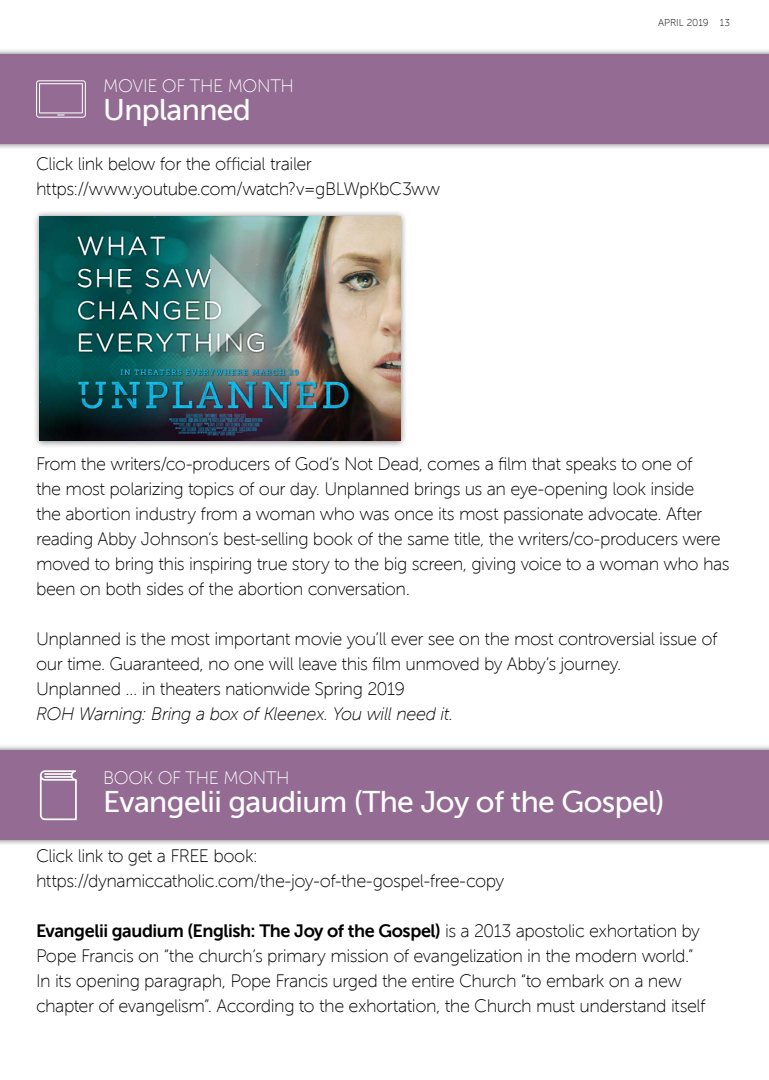
<style>
.page{position:relative;width:769px;height:1080px;background:#fff}
.page>*{position:absolute;margin:0;border:0;box-sizing:border-box;transform-origin:0 0}
.t1{font:30px "Museo Sans 500";letter-spacing:-.02em;color:#fff}
.t2{font:18px/25px "Museo Sans 100";letter-spacing:-.025em;color:#000}
.t3{font:18px "Museo Sans 700";letter-spacing:-.025em;color:#000}
.t4{font:italic 18px "Museo Sans 100";letter-spacing:-.025em;color:#000}
.t5{font:18px "Museo Sans 100";letter-spacing:-.02em;color:#fff}
.t6{font:10px "Museo Sans 100";color:#000}
.s1{font-family:"Museo Sans 100"}
</style>
<div class="page">
<div style="left:0;top:48px;width:768px;height:102px;background:#000;opacity:.5"></div>
<div style="left:0;top:54px;width:768px;height:90px;background:#936b93"></div>
<div style="left:0;top:744px;width:768px;height:102px;background:#000;opacity:.5"></div>
<div style="left:0;top:750px;width:768px;height:90px;background:#936b93"></div>
<div style="left:33px;top:209px;width:374px;height:240px;background:#000;opacity:.5"></div>
<img style="left:40px;top:216px;width:360px;height:225px">
<div style="left:211px;top:256px;width:63px;height:113px;background:#000;opacity:.5"></div>
<svg style="left:210px;top:253px;width:52px;height:104px;background:#9cb2ad"></svg>
<svg style="left:36px;top:80px;width:50px;height:38px"></svg>
<svg style="left:40px;top:770px;width:37px;height:50px"></svg>
<p class="t5" style="left:103px;top:76px;width:192px">MOVIE OF THE MONTH</p>
<h1 class="t1" style="left:103px;top:93px;width:149px">Unplanned</h1>
<p class="t2" style="left:36px;top:151px;width:405px">Click link below for the official trailer https://www.youtube.com/watch?v=gBLWpKbC3ww</p>
<p class="t6" style="left:657px;top:17px;width:73px">APRIL 2019 13</p>
<p class="t2" style="left:36px;top:451px;width:694px">From the writers/co-producers of God’s Not Dead, comes a film that speaks to one of<br>the most polarizing topics of our day. Unplanned brings us an eye-opening look inside<br>the abortion industry from a woman who was once its most passionate advocate. After reading Abby Johnson’s best-selling book of the same title, the writers/co-producers were moved to bring this inspiring true story to the big screen, giving voice to a woman who has been on both sides of the abortion conversation.</p>
<p class="t2" style="left:36px;top:626px;width:682px">Unplanned is the most important movie you’ll ever see on the most controversial issue of our time. Guaranteed, no one will leave this film unmoved by Abby’s journey.<br>Unplanned … in theaters nationwide Spring 2019</p>
<p class="t4" style="left:36px;top:704px;width:418px">ROH Warning: Bring a box of Kleenex. You will need it.</p>
<p class="t5" style="left:103px;top:768px;width:188px">BOOK OF THE MONTH</p>
<h1 class="t1" style="left:103px;top:785px;width:562px">Evangelii gaudium (The Joy of the Gospel)</h1>
<p class="t2" style="left:36px;top:843px;width:469px">Click link to get a FREE book: https://dynamiccatholic.com/the-joy-of-the-gospel-free-copy</p>
<p class="t3" style="left:36px;top:921px;width:665px">Evangelii gaudium (English: The Joy of the Gospel) <span class="s1">is a 2013 apostolic exhortation by</span></p>
<p class="t2" style="left:36px;top:943px;width:670px">Pope Francis on “the church’s primary mission of evangelization in the modern world.”<br>In its opening paragraph, Pope Francis urged the entire Church “to embark on a new chapter of evangelism”. According to the exhortation, the Church must understand itself</p>
</div>
